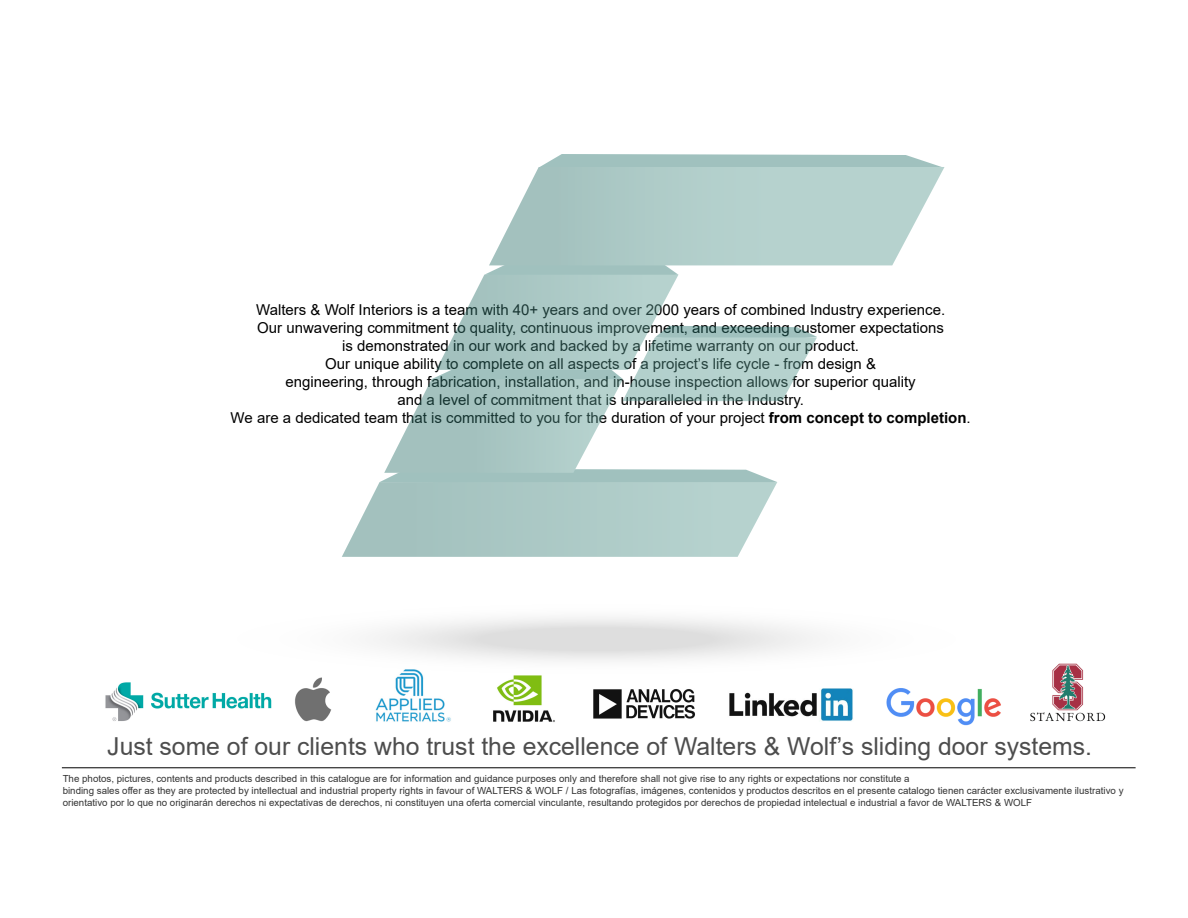
<style>
.page{position:relative;width:1188px;height:918px;background:#fff}
.page>*{position:absolute;margin:0;border:0;box-sizing:border-box;transform-origin:0 0}
.t1{font:24.75px "Arial";color:#4d4d4d}
.t2{font:15px/18px "Arial";color:#000;text-align:center}
.t3{font:9.75px/11.7px "Arial";color:#333}
.s1{font-weight:700}
</style>
<div class="page">
<svg style="left:13px;top:593px;width:1166px;height:91px"></svg>
<hr style="left:62px;top:768px;width:1074px;height:1px;background:#000">
<img style="left:288px;top:671px;width:47px;height:51px">
<img style="left:374px;top:666px;width:78px;height:56px">
<img style="left:105px;top:682px;width:167px;height:39px">
<svg style="left:540px;top:154px;width:402px;height:13px;background:#aac7c5"></svg>
<svg style="left:491px;top:167px;width:454px;height:98px;background:#b8d2cf"></svg>
<svg style="left:342px;top:261px;width:475px;height:296px"></svg>
<img style="left:491px;top:674px;width:72px;height:48px">
<img style="left:593px;top:689px;width:102px;height:30px">
<img style="left:729px;top:688px;width:124px;height:33px">
<img style="left:886px;top:688px;width:115px;height:38px">
<img style="left:1027px;top:662px;width:79px;height:60px">
<p class="t2" style="left:231px;top:300px;width:742px">Walters &amp; Wolf Interiors is a team with 40+ years and over 2000 years of combined Industry experience.<br>Our unwavering commitment to quality, continuous improvement, and exceeding customer expectations<br>is demonstrated in our work and backed by a lifetime warranty on our product.<br>Our unique ability to complete on all aspects of a project’s life cycle - from design &amp;<br>engineering, through fabrication, installation, and in-house inspection allows for superior quality<br>and a level of commitment that is unparalleled in the Industry.<br>We are a dedicated team that is committed to you for the duration of your project <span class="s1">from concept to completion</span>.</p>
<h1 class="t1" style="left:107px;top:729px;width:986px">Just some of our clients who trust the excellence of Walters &amp; Wolf’s sliding door systems.</h1>
<p class="t3" style="left:63px;top:773px;width:1062px">The photos, pictures, contents and products described in this catalogue are for information and guidance purposes only and therefore shall not give rise to any rights or expectations nor constitute a<br>binding sales offer as they are protected by intellectual and industrial property rights in favour of WALTERS &amp; WOLF / Las fotografías, imágenes, contenidos y productos descritos en el presente catalogo tienen carácter exclusivamente ilustrativo y orientativo por lo que no originarán derechos ni expectativas de derechos, ni constituyen una oferta comercial vinculante, resultando protegidos por derechos de propiedad intelectual e industrial a favor de WALTERS &amp; WOLF</p>
</div>
